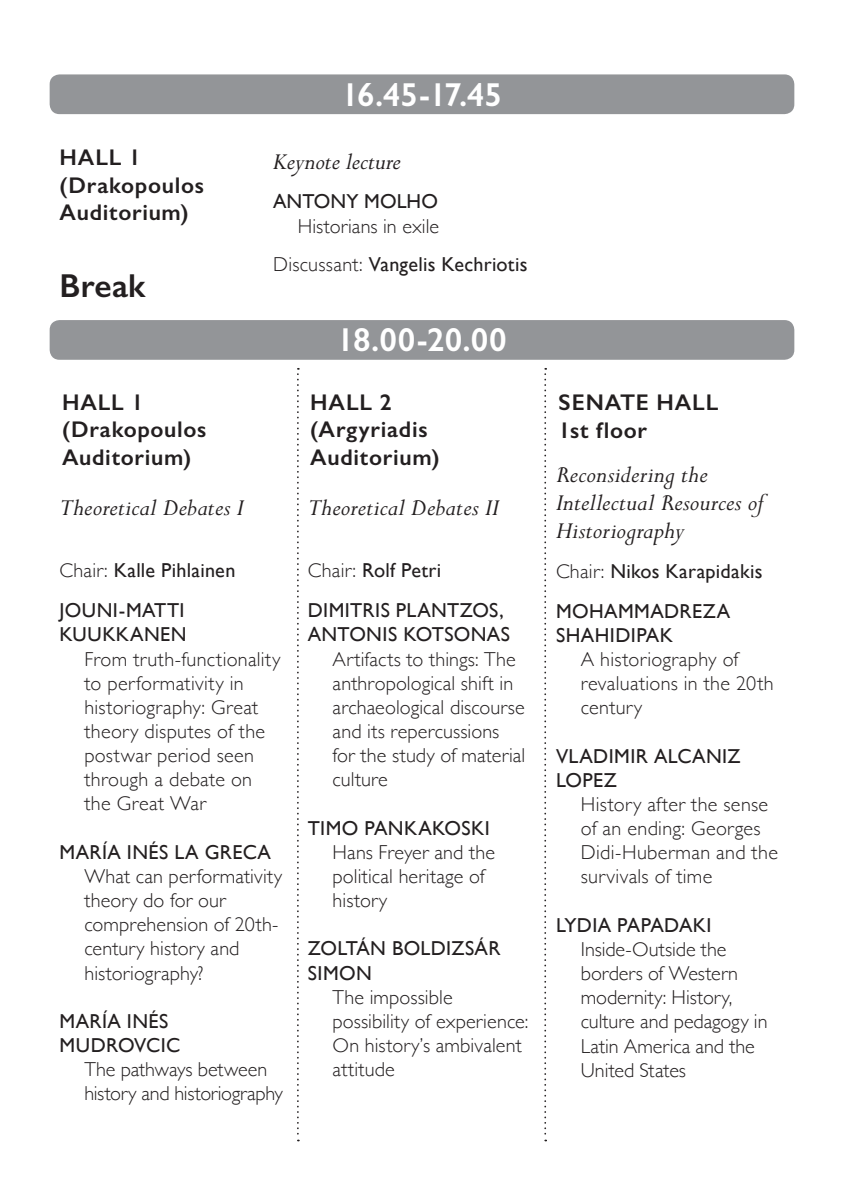
<style>
.page{position:relative;width:844px;height:1191px;background:#fff}
.page>*{position:absolute;margin:0;border:0;box-sizing:border-box;transform-origin:0 0}
.t1{font:600 33.25px "Gill Sans";letter-spacing:-.005em;color:#fff}
.t2{font:600 33.25px "Gill Sans";letter-spacing:.005em;color:#231f20}
.t3{font:italic 26.25px/28px "Perpetua Hel";letter-spacing:.005em;color:#231f20}
.t4{font:600 22.75px/27.3px "Gill Sans";letter-spacing:.03em;color:#231f20}
.t5{font:300 20.12px/24.2px "Gill Sans";letter-spacing:.01em;color:#231f20}
.t6{font:20.12px/39.9px "Gill Sans";letter-spacing:.02em;color:#231f20}
.t7{font:300 20.12px/24.2px "Gill Sans";letter-spacing:-.01em;color:#231f20}
.s1{font-weight:400}
.s2{font-weight:300}
</style>
<div class="page">
<div style="left:50px;top:74px;width:744px;height:40px;background:#939598;border-radius:10px"></div>
<div style="left:50px;top:320px;width:744px;height:40px;background:#939598;border-radius:10px"></div>
<svg style="left:297px;top:368px;width:2px;height:773px"></svg>
<svg style="left:544px;top:368px;width:2px;height:773px"></svg>
<h1 class="t1" style="left:341px;top:74px;width:162px">16.45-17.45</h1>
<p class="t4" style="left:60px;top:144px;width:146px">HALL 1 (Drakopoulos<br>Auditorium)</p>
<h2 class="t3" style="left:273px;top:148px;width:129px">Keynote lecture</h2>
<p class="t6" style="left:273px;top:181px;width:166px">ANTONY MOLHO</p>
<p class="t5" style="left:273px;top:206px;width:256px;line-height:38.1px;text-indent:25px">Historians in exile<br>Discussant: <span class="s1">Vangelis Kechriotis</span></p>
<h1 class="t2" style="left:60px;top:266px;width:87px">Break</h1>
<p class="t4" style="left:62px;top:388px;width:146px">HALL 1 (Drakopoulos<br>Auditorium)</p>
<h2 class="t3" style="left:60px;top:494px;width:185px">Theoretical Debates I</h2>
<p class="t6" style="left:60px;top:550px;width:177px"><span class="s2">Chair:</span> Kalle Pihlainen<br>JOUNI-MATTI</p>
<p class="t6" style="left:60px;top:614px;width:128px">KUUKKANEN</p>
<p class="t5" style="left:84px;top:646px;width:197px">From truth-functionality to performativity in historiography: Great theory disputes of the postwar period seen through a debate on the Great War</p>
<p class="t6" style="left:60px;top:832px;width:213px">MARÍA INÉS LA GRECA</p>
<p class="t5" style="left:84px;top:863px;width:199px">What can performativity theory do for our comprehension of 20th&shy;century history and historiography?</p>
<p class="t6" style="left:60px;top:1008px;width:122px;line-height:24.2px">MARÍA INÉS<br>MUDROVCIC</p>
<p class="t7" style="left:84px;top:1056px;width:200px">The pathways between history and historiography</p>
<h1 class="t1" style="left:337px;top:320px;width:171px">18.00-20.00</h1>
<p class="t4" style="left:310px;top:388px;width:131px">HALL 2 (Argyriadis<br>Auditorium)</p>
<h2 class="t3" style="left:308px;top:494px;width:192px">Theoretical Debates II</h2>
<p class="t6" style="left:308px;top:550px;width:197px"><span class="s2">Chair:</span> Rolf Petri<br>DIMITRIS PLANTZOS,</p>
<p class="t6" style="left:308px;top:614px;width:204px">ANTONIS KOTSONAS</p>
<p class="t5" style="left:332px;top:646px;width:194px">Artifacts to things: The anthropological shift in archaeological discourse and its repercussions for the study of material culture</p>
<p class="t6" style="left:308px;top:807px;width:183px">TIMO PANKAKOSKI</p>
<p class="t5" style="left:332px;top:839px;width:164px">Hans Freyer and the political heritage of history</p>
<p class="t6" style="left:308px;top:936px;width:194px;line-height:24.2px">ZOLTÁN BOLDIZSÁR<br>SIMON</p>
<p class="t5" style="left:332px;top:984px;width:197px">The impossible possibility of experience:<br>On history’s ambivalent attitude</p>
<p class="t4" style="left:558px;top:389px;width:161px">SENATE HALL<br>1st floor</p>
<h2 class="t3" style="left:556px;top:461px;width:209px">Reconsidering the<br>Intellectual Resources of<br>Historiography</h2>
<p class="t6" style="left:556px;top:551px;width:208px"><span class="s2">Chair:</span> Nikos Karapidakis<br>MOHAMMADREZA</p>
<p class="t6" style="left:556px;top:615px;width:118px">SHAHIDIPAK</p>
<p class="t5" style="left:580px;top:646px;width:194px">A historiography of revaluations in the 20th century</p>
<p class="t6" style="left:556px;top:743px;width:186px;line-height:24.2px">VLADIMIR ALCANIZ<br>LOPEZ</p>
<p class="t5" style="left:580px;top:791px;width:198px">History after the sense of an ending: Georges<br>Didi-Huberman and the survivals of time</p>
<p class="t6" style="left:556px;top:904px;width:157px">LYDIA PAPADAKI</p>
<p class="t5" style="left:580px;top:936px;width:188px">Inside-Outside the borders of Western modernity: History, culture and pedagogy in<br>Latin America and the<br>United States</p>
</div>
